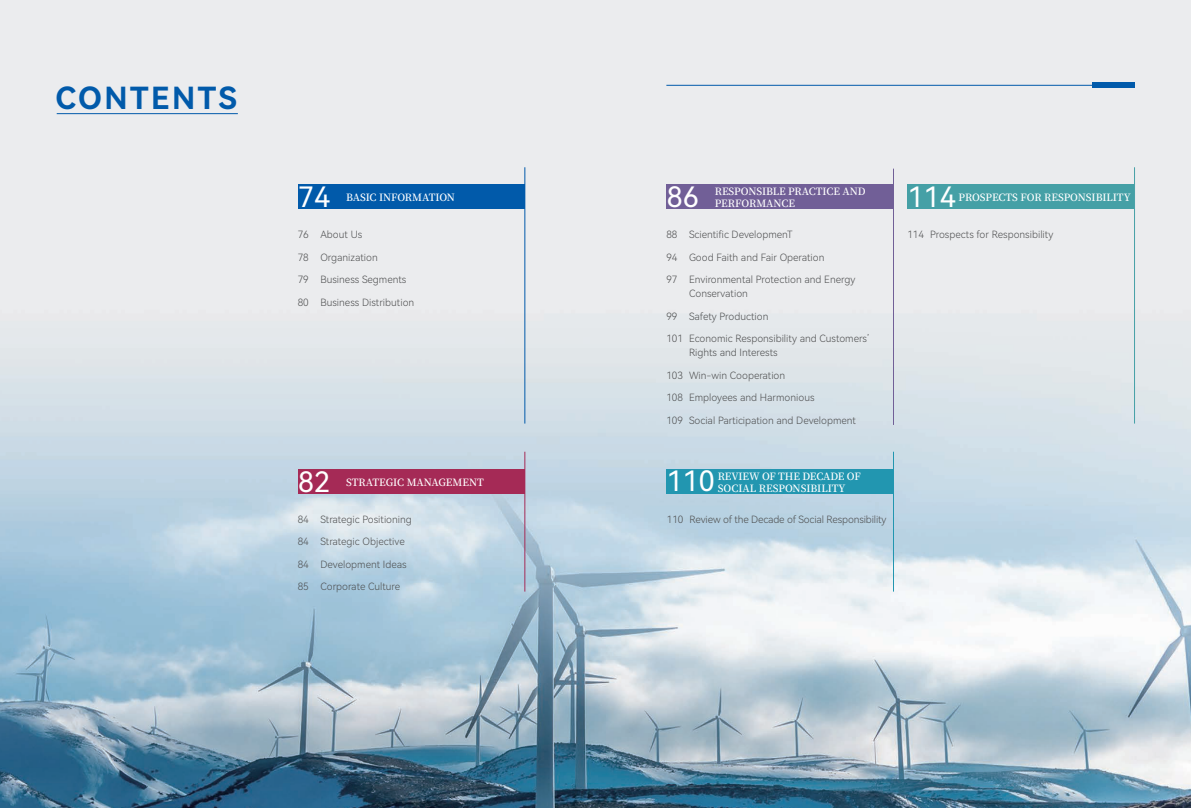
<style>
.page{position:relative;width:1191px;height:808px;background:#fff}
.page>*{position:absolute;margin:0;border:0;box-sizing:border-box;transform-origin:0 0}
.t1{font:30.5px "Harmony OS Sans SC Bold";letter-spacing:.08em;color:#015aaa}
.t2{font:28px "Harmony OS Sans";color:#fff}
.目录1{font:10px/14px "Harmony OS Sans SC Light";color:#4b4c4d}
.t3{font:600 10px/12px "Source Han Serif CN";letter-spacing:-.01em;color:#fff}
</style>
<div class="page">
<img style="left:0;top:0;width:1191px;height:808px">
<div style="left:298px;top:185px;width:226px;height:24px;background:#015aaa"></div>
<div style="left:298px;top:469px;width:226px;height:25px;background:#a52a56"></div>
<hr style="left:524px;top:167px;width:1px;height:257px;background:#015aaa">
<hr style="left:524px;top:452px;width:1px;height:140px;background:#a52a56">
<hr style="left:57px;top:113px;width:181px;height:1px;background:#015aaa">
<div style="left:666px;top:469px;width:227px;height:25px;background:#2296b0"></div>
<div style="left:1091px;top:82px;width:43px;height:6px;background:#015aaa"></div>
<div style="left:907px;top:185px;width:227px;height:24px;background:#45a0a6"></div>
<div style="left:666px;top:185px;width:227px;height:24px;background:#715f97"></div>
<hr style="left:666px;top:85px;width:468px;height:1px;background:#015aaa">
<hr style="left:893px;top:169px;width:1px;height:256px;background:#715f97">
<hr style="left:1134px;top:167px;width:1px;height:257px;background:#45a0a6">
<hr style="left:893px;top:452px;width:1px;height:140px;background:#2296b0">
<p class="t1" style="left:56px;top:77px;width:183px">CONTENTS</p>
<p class="t2" style="left:298px;top:178px;width:33px">74</p>
<p class="t3" style="left:346px;top:192px;width:110px">BASIC INFORMATION</p>
<p class="目录1" style="left:298px;top:227px;width:66px">76 About Us</p>
<p class="目录1" style="left:298px;top:250px;width:81px">78 Organization</p>
<p class="目录1" style="left:298px;top:272px;width:110px">79 Business Segments</p>
<p class="目录1" style="left:298px;top:295px;width:118px">80 Business Distribution</p>
<p class="t2" style="left:298px;top:462px;width:33px">82</p>
<p class="t3" style="left:346px;top:476px;width:139px">STRATEGIC MANAGEMENT</p>
<p class="目录1" style="left:298px;top:512px;width:116px">84 Strategic Positioning</p>
<p class="目录1" style="left:298px;top:534px;width:108px">84 Strategic Objective</p>
<p class="目录1" style="left:298px;top:557px;width:110px">84 Development Ideas</p>
<p class="目录1" style="left:298px;top:579px;width:104px">85 Corporate Culture</p>
<p class="t2" style="left:667px;top:178px;width:33px">86</p>
<p class="t2" style="left:908px;top:177px;width:49px">114</p>
<p class="t3" style="left:715px;top:185px;width:152px">RESPONSIBLE PRACTICE AND<br>PERFORMANCE</p>
<p class="t3" style="left:958px;top:192px;width:173px">PROSPECTS FOR RESPONSIBILITY</p>
<p class="目录1" style="left:666px;top:227px;width:128px">88 Scientific DevelopmenT</p>
<p class="目录1" style="left:666px;top:250px;width:160px">94 Good Faith and Fair Operation</p>
<p class="目录1" style="left:689px;top:272px;width:168px;text-indent:-23px">97 Environmental Protection and Energy<br>Conservation</p>
<p class="目录1" style="left:666px;top:309px;width:104px">99 Safety Production</p>
<p class="目录1" style="left:689px;top:331px;width:182px;text-indent:-23px">101 Economic Responsibility and Customers’<br>Rights and Interests</p>
<p class="目录1" style="left:666px;top:368px;width:120px">103 Win-win Cooperation</p>
<p class="目录1" style="left:666px;top:390px;width:150px">108 Employees and Harmonious</p>
<p class="目录1" style="left:666px;top:413px;width:191px">109 Social Participation and Development</p>
<p class="t2" style="left:667px;top:462px;width:49px">110</p>
<p class="t3" style="left:717px;top:470px;width:144px">REVIEW OF THE DECADE OF<br>SOCIAL RESPONSIBILITY</p>
<p class="目录1" style="left:667px;top:512px;width:221px">110 Review of the Decade of Social Responsibility</p>
<p class="目录1" style="left:907px;top:227px;width:147px">114 Prospects for Responsibility</p>
</div>
